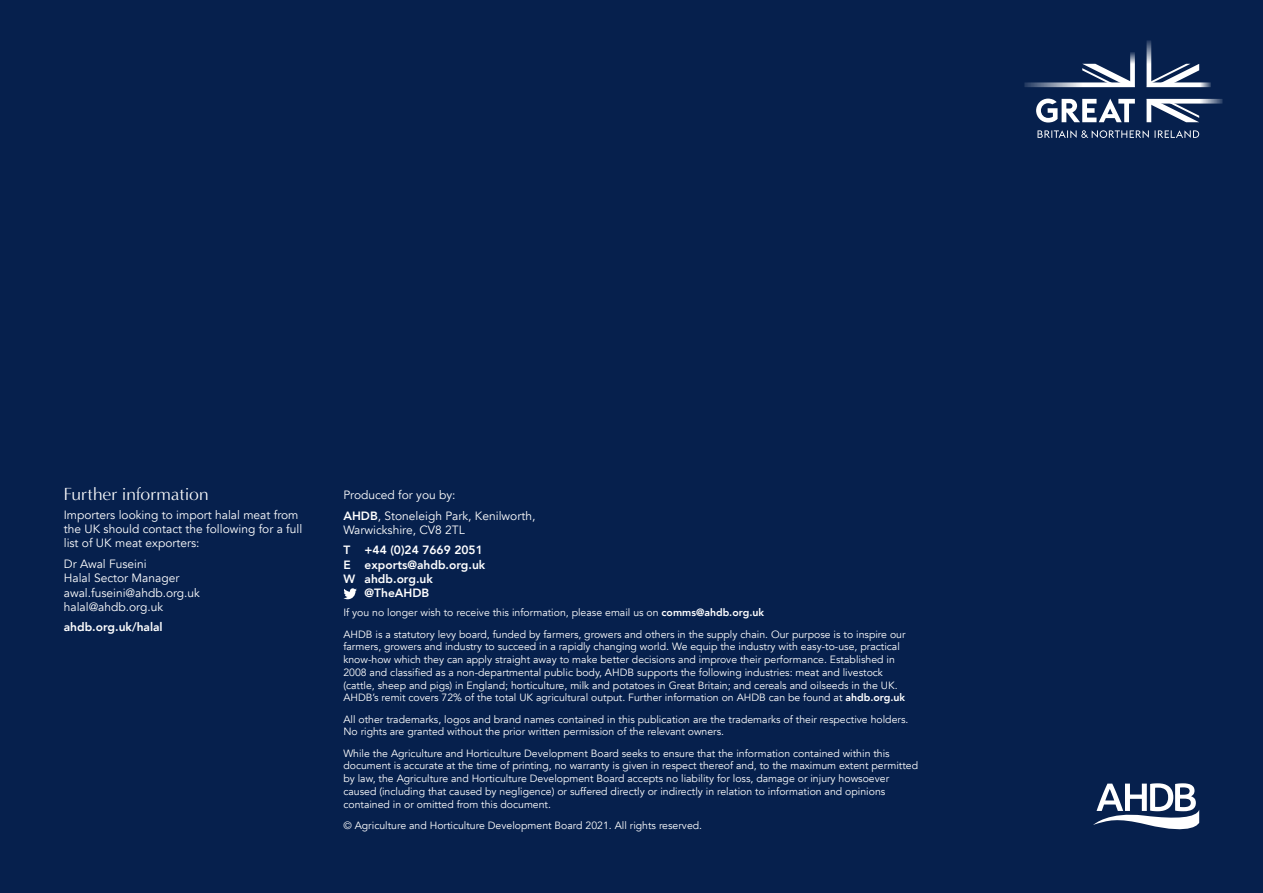
<style>
.page{position:relative;width:1263px;height:893px;background:#06204d}
.page>*{position:absolute;margin:0;border:0;box-sizing:border-box;transform-origin:0 0}
.SUB_HEADING_1__expor{font:18px "Minerva Modern";color:#fff}
.A6_white_main_text{font:12px/14.2px "Avenir";color:#fff}
.A6_white_main_text-2{font:800 12px "Avenir";color:#fff}
.A6_disclaimer{font:10.5px/12.8px "Avenir";color:#fff}
.s1{font-weight:800}
</style>
<div class="page">
<svg style="left:1093px;top:783px;width:106px;height:47px"></svg>
<svg style="left:343px;top:588px;width:14px;height:11px"></svg>
<svg style="left:1037px;top:130px;width:162px;height:8px"></svg>
<svg style="left:1199px;top:99px;width:23px;height:5px"></svg>
<svg style="left:1146px;top:40px;width:5px;height:24px"></svg>
<svg style="left:1199px;top:82px;width:12px;height:5px"></svg>
<svg style="left:1130px;top:52px;width:5px;height:12px"></svg>
<svg style="left:1024px;top:82px;width:12px;height:5px"></svg>
<svg style="left:1036px;top:64px;width:163px;height:59px"></svg>
<p class="SUB_HEADING_1__expor" style="left:64px;top:484px;width:146px">Further information</p>
<p class="A6_white_main_text" style="left:64px;top:508px;width:240px">Importers looking to import halal meat from the UK should contact the following for a full list of UK meat exporters:</p>
<p class="A6_white_main_text" style="left:64px;top:557px;width:138px">Dr Awal Fuseini<br>Halal Sector Manager awal.fuseini@ahdb.org.uk halal@ahdb.org.uk</p>
<p class="A6_white_main_text-2" style="left:64px;top:618px;width:100px">ahdb.org.uk/halal</p>
<p class="A6_white_main_text" style="left:343px;top:488px;width:114px">Produced for you by:</p>
<p class="A6_white_main_text" style="left:343px;top:508px;width:193px"><span class="s1">AHDB</span>, Stoneleigh Park, Kenilworth,<br>Warwickshire, CV8 2TL</p>
<p class="A6_white_main_text-2" style="left:343px;top:541px;width:141px">T +44 (0)24 7669 2051</p>
<p class="A6_white_main_text-2" style="left:343px;top:555px;width:143px">E exports@ahdb.org.uk</p>
<p class="A6_white_main_text-2" style="left:343px;top:569px;width:91px">W ahdb.org.uk</p>
<p class="A6_white_main_text-2" style="left:365px;top:584px;width:66px">@TheAHDB</p>
<p class="A6_disclaimer" style="left:343px;top:606px;width:422px">If you no longer wish to receive this information, please email us on <span class="s1">comms@ahdb.org.uk</span></p>
<p class="A6_disclaimer" style="left:343px;top:628px;width:564px">AHDB is a statutory levy board, funded by farmers, growers and others in the supply chain. Our purpose is to inspire our farmers, growers and industry to succeed in a rapidly changing world. We equip the industry with easy-to-use, practical know-how which they can apply straight away to make better decisions and improve their performance. Established in 2008 and classified as a non-departmental public body, AHDB supports the following industries: meat and livestock (cattle, sheep and pigs) in England; horticulture, milk and potatoes in Great Britain; and cereals and oilseeds in the UK.<br>AHDB’s remit covers 72% of the total UK agricultural output. Further information on AHDB can be found at <span class="s1">ahdb.org.uk</span></p>
<p class="A6_disclaimer" style="left:343px;top:713px;width:566px">All other trademarks, logos and brand names contained in this publication are the trademarks of their respective holders.<br>No rights are granted without the prior written permission of the relevant owners.</p>
<p class="A6_disclaimer" style="left:343px;top:747px;width:576px">While the Agriculture and Horticulture Development Board seeks to ensure that the information contained within this document is accurate at the time of printing, no warranty is given in respect thereof and, to the maximum extent permitted by law, the Agriculture and Horticulture Development Board accepts no liability for loss, damage or injury howsoever caused (including that caused by negligence) or suffered directly or indirectly in relation to information and opinions contained in or omitted from this document.</p>
<p class="A6_disclaimer" style="left:343px;top:819px;width:360px">© Agriculture and Horticulture Development Board 2021. All rights reserved.</p>
</div>
